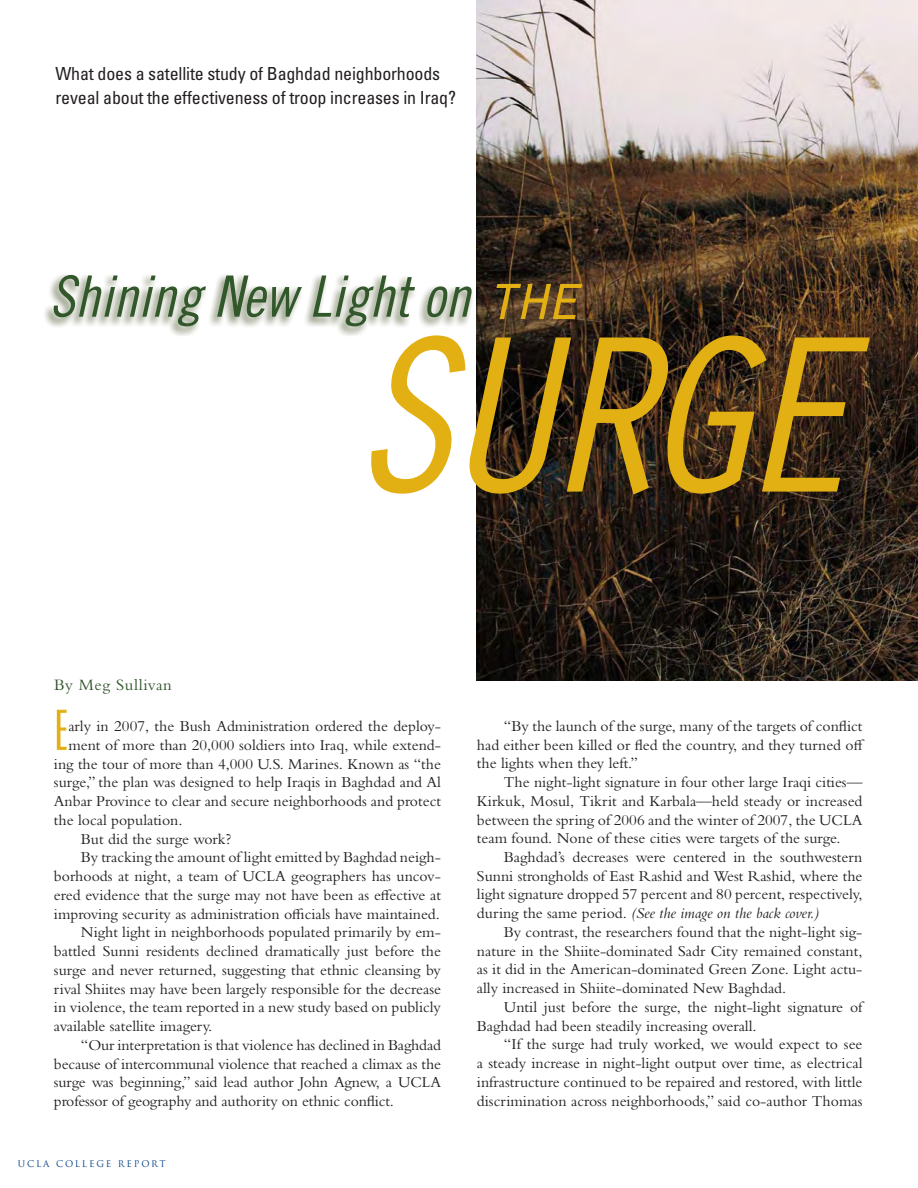
<style>
.page{position:relative;width:918px;height:1188px;background:#fff}
.page>*{position:absolute;margin:0;border:0;box-sizing:border-box;transform-origin:0 0}
.t1{font:italic 231px "Orator Std";letter-spacing:-.175em;color:#e3b013}
.t2{font:57px "Trade Gothic Cond Eighteen Obl";color:#31572b}
.t3{font:300 ultra-condensed 55.65px "Univers";color:#e3b013}
.t4{font:condensed 18px/24px "Univers";letter-spacing:-.01em;color:#231f20}
.t5{font:16.5px "Bembo";letter-spacing:.04em;color:#31572b}
.t6{font:15.75px/18.8px "Bembo MT Std";color:#231f20;text-align:justify}
.t7{font:9px "Trajan";letter-spacing:.2em;color:#023e88}
.s1{font-family:"Orator Std";font-style:italic;font-size:67.5px;color:#e3b013}
.s2{font-style:italic}
</style>
<div class="page">
<img style="left:477px;top:0;width:441px;height:681px">
<img style="left:44px;top:274px;width:429px;height:62px">
<img style="left:371px;top:335px;width:102px;height:1px">
<p class="t4" style="left:56px;top:63px;width:402px">What does a satellite study of Baghdad neighborhoods reveal about the effectiveness of troop increases in Iraq?</p>
<h2 class="t2" style="left:50px;top:276px;width:535px">Shining New Light on <span class="s1">the</span></h2>
<h1 class="t1" style="left:333px;top:277px;width:533px">SURGE</h1>
<p class="t5" style="left:54px;top:679px;width:119px">By Meg Sullivan</p>
<h3 class="t3" style="left:54px;top:710px;width:16px">E</h3>
<p class="t6" style="left:68px;top:718px;width:374px">arly in 2007, the Bush Administration ordered the deploy-</p>
<p class="t6" style="left:68px;top:737px;width:374px">ment of more than 20,000 soldiers into Iraq, while extend-</p>
<p class="t6" style="left:54px;top:756px;width:389px">ing the tour of more than 4,000 U.S. Marines. Known as “the</p>
<p class="t6" style="left:54px;top:774px;width:389px">surge,” the plan was designed to help Iraqis in Baghdad and Al</p>
<p class="t6" style="left:54px;top:793px;width:389px">Anbar Province to clear and secure neighborhoods and protect</p>
<p class="t6" style="left:54px;top:812px;width:130px">the local population.</p>
<p class="t6" style="left:81px;top:831px;width:152px">But did the surge work?</p>
<p class="t6" style="left:81px;top:849px;width:361px">By tracking the amount of light emitted by Baghdad neigh-</p>
<p class="t6" style="left:54px;top:868px;width:388px">borhoods at night, a team of UCLA geographers has uncov-</p>
<p class="t6" style="left:54px;top:887px;width:388px">ered evidence that the surge may not have been as effective at</p>
<p class="t6" style="left:54px;top:906px;width:387px">improving security as administration officials have maintained.</p>
<p class="t6" style="left:81px;top:924px;width:362px">Night light in neighborhoods populated primarily by em-</p>
<p class="t6" style="left:54px;top:943px;width:389px">battled Sunni residents declined dramatically just before the</p>
<p class="t6" style="left:54px;top:962px;width:389px">surge and never returned, suggesting that ethnic cleansing by</p>
<p class="t6" style="left:54px;top:981px;width:389px">rival Shiites may have been largely responsible for the decrease</p>
<p class="t6" style="left:54px;top:999px;width:389px">in violence, the team reported in a new study based on publicly</p>
<p class="t6" style="left:54px;top:1018px;width:160px">available satellite imagery.</p>
<p class="t6" style="left:81px;top:1037px;width:362px">“Our interpretation is that violence has declined in Baghdad</p>
<p class="t6" style="left:54px;top:1055px;width:389px">because of intercommunal violence that reached a climax as the</p>
<p class="t6" style="left:54px;top:1074px;width:389px">surge was beginning,” said lead author John Agnew, a UCLA</p>
<p class="t6" style="left:54px;top:1093px;width:341px">professor of geography and authority on ethnic conflict.</p>
<p class="t7" style="left:18px;top:1159px;width:149px">UCLA COLLEGE REPORT</p>
<p class="t6" style="left:477px;top:718px;width:389px;text-align:left;text-indent:27px">“By the launch of the surge, many of the targets of conflict had either been killed or fled the country, and they turned off the lights when they left.”</p>
<p class="t6" style="left:477px;top:774px;width:387px;text-indent:27px">The night-light signature in four other large Iraqi cities— Kirkuk, Mosul, Tikrit and Karbala—held steady or increased between the spring of 2006 and the winter of 2007, the UCLA team found. None of these cities were targets of the surge.</p>
<p class="t6" style="left:477px;top:849px;width:387px;text-indent:27px">Baghdad’s decreases were centered in the southwestern Sunni strongholds of East Rashid and West Rashid, where the light signature dropped 57 percent and 80 percent, respectively, during the same period. <span class="s2">(See the image on the back cover.)</span></p>
<p class="t6" style="left:477px;top:924px;width:387px;text-indent:27px">By contrast, the researchers found that the night-light sig&shy;nature in the Shiite-dominated Sadr City remained constant, as it did in the American-dominated Green Zone. Light actu&shy;ally increased in Shiite-dominated New Baghdad.</p>
<p class="t6" style="left:477px;top:999px;width:387px;text-indent:27px">Until just before the surge, the night-light signature of<br>Baghdad had been steadily increasing overall.</p>
<p class="t6" style="left:477px;top:1036px;width:387px;text-indent:27px">“If the surge had truly worked, we would expect to see a steady increase in night-light output over time, as electrical infrastructure continued to be repaired and restored, with little discrimination across neighborhoods,” said co-author Thomas</p>
</div>
